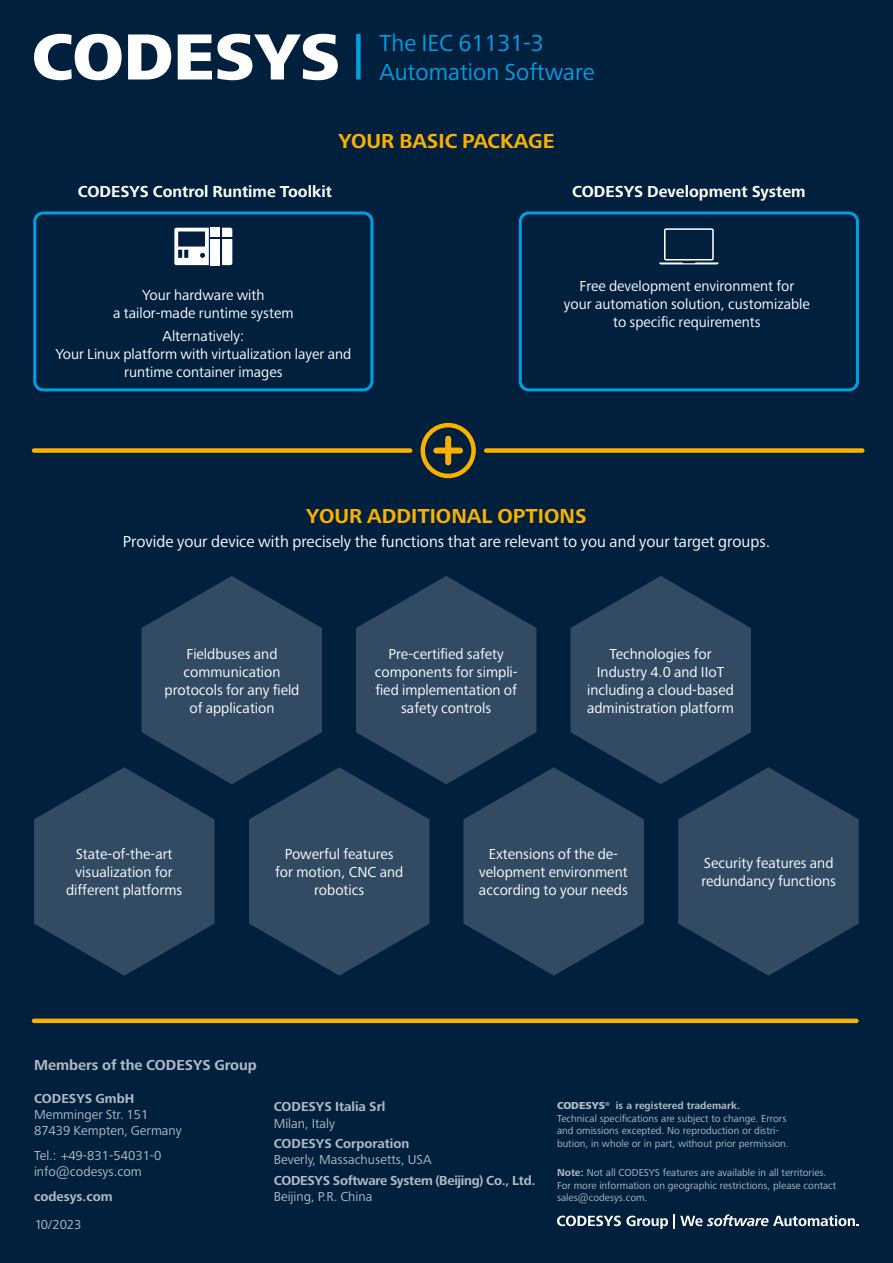
<style>
.page{position:relative;width:893px;height:1263px;background:#00203e}
.page>*{position:absolute;margin:0;border:0;box-sizing:border-box;transform-origin:0 0}
.t1{font:800 67.5px "Frutiger Next LTW1 G";color:#fff}
.t2{font:24px/28.8px "Frutiger Next LTW1 G";color:#009fe3}
.t3{font:700 21px "Frutiger Next LTW1 G";color:#f9b000}
.t4{font:16.5px "Frutiger Next LTW1 G";color:#fff}
.t5{font:700 16.5px "Frutiger Next LTW1 G";color:#fff}
.t6{font:15px/18px "Frutiger Next LTW1 G";color:#fff;text-align:center}
.t7{font:700 15px "Frutiger Next LTW1 G";color:#fff}
.t8{font:13.5px/16.2px "Frutiger Next LTW1 G";color:#fff}
.t9{font:700 13.5px "Frutiger Next LTW1 G";color:#fff}
.t10{font:700 13.5px "Frutiger Next LTW1 G";letter-spacing:-.02em;color:#fff}
.t11{font:10.5px/12.6px "Frutiger Next LTW1 G";color:#fff}
.s1{font-weight:800}
.s2{font-weight:700}
</style>
<div class="page">
<svg style="left:34px;top:576px;width:825px;height:400px"></svg>
<div style="left:519px;top:211px;width:340px;height:180px;border:3px solid #009fe3;border-radius:9px"></div>
<div style="left:33px;top:211px;width:340px;height:180px;border:3px solid #009fe3;border-radius:9px"></div>
<svg style="left:174px;top:228px;width:35px;height:37px"></svg>
<div style="left:211px;top:239px;width:9px;height:26px;background:#fff"></div>
<div style="left:211px;top:228px;width:9px;height:9px;background:#fff"></div>
<svg style="left:222px;top:228px;width:10px;height:37px"></svg>
<svg style="left:659px;top:228px;width:60px;height:36px"></svg>
<div style="left:34px;top:448px;width:376px;height:5px;background:#f9b000"></div>
<div style="left:34px;top:1018px;width:822px;height:5px;background:#f9b000"></div>
<div style="left:486px;top:448px;width:376px;height:5px;background:#f9b000"></div>
<div style="left:436px;top:447px;width:24px;height:6px;background:#f9b000"></div>
<div style="left:445px;top:439px;width:6px;height:23px;background:#f9b000"></div>
<div style="left:421px;top:423px;width:55px;height:55px;border:4px solid #f9b000;border-radius:50%"></div>
<div style="left:356px;top:34px;width:5px;height:45px;background:#009fe3"></div>
<svg style="left:557px;top:1215px;width:111px;height:14px"></svg>
<svg style="left:674px;top:1214px;width:185px;height:15px"></svg>
<h1 class="t1" style="left:32px;top:18px;width:310px">CODESYS</h1>
<h2 class="t2" style="left:380px;top:30px;width:216px">The IEC 61131-3<br>Automation Software</h2>
<h3 class="t3" style="left:338px;top:129px;width:217px">YOUR BASIC PACKAGE</h3>
<p class="t5" style="left:78px;top:182px;width:256px">CODESYS Control Runtime Toolkit</p>
<p class="t5" style="left:572px;top:183px;width:235px">CODESYS Development System</p>
<p class="t6" style="left:113px;top:287px;width:182px">Your hardware with<br>a tailor-made runtime system</p>
<p class="t6" style="left:55px;top:327px;width:297px">Alternatively:<br>Your Linux platform with virtualization layer and runtime container images</p>
<p class="t6" style="left:564px;top:278px;width:247px">Free development environment for your automation solution, customizable to specific requirements</p>
<h3 class="t3" style="left:306px;top:504px;width:282px">YOUR ADDITIONAL OPTIONS</h3>
<p class="t4" style="left:123px;top:532px;width:649px">Provide your device with precisely the functions that are relevant to you and your target groups.</p>
<p class="t6" style="left:165px;top:645px;width:136px">Fieldbuses and communication protocols for any field of application</p>
<p class="t6" style="left:375px;top:645px;width:144px">Pre-certified safety components for simpli&shy;fied implementation of safety controls</p>
<p class="t6" style="left:587px;top:645px;width:148px">Technologies for<br>Industry 4.0 and IIoT including a cloud-based administration platform</p>
<p class="t6" style="left:66px;top:845px;width:118px">State-of-the-art visualization for different platforms</p>
<p class="t6" style="left:275px;top:845px;width:130px">Powerful features for motion, CNC and robotics</p>
<p class="t6" style="left:479px;top:845px;width:150px">Extensions of the de&shy;velopment environment according to your needs</p>
<p class="t6" style="left:701px;top:854px;width:136px;text-align:left">Security features and redundancy functions</p>
<p class="t7" style="left:34px;top:1056px;width:224px">Members of the CODESYS Group</p>
<p class="t9" style="left:34px;top:1091px;width:102px">CODESYS GmbH</p>
<p class="t8" style="left:34px;top:1107px;width:149px">Memminger Str. 151<br>87439 Kempten, Germany</p>
<p class="t8" style="left:34px;top:1148px;width:129px">Tel.: +49-831-54031-0 info@codesys.com</p>
<p class="t9" style="left:34px;top:1189px;width:80px">codesys.com</p>
<p class="t8" style="left:34px;top:1217px;width:49px">10/2023</p>
<p class="t9" style="left:274px;top:1099px;width:113px">CODESYS Italia Srl</p>
<p class="t8" style="left:274px;top:1115px;width:63px">Milan, Italy</p>
<p class="t9" style="left:274px;top:1136px;width:137px">CODESYS Corporation</p>
<p class="t8" style="left:274px;top:1152px;width:159px">Beverly, Massachusetts, USA</p>
<p class="t10" style="left:274px;top:1172px;width:263px">CODESYS Software System (Beijing) Co., Ltd.</p>
<p class="t8" style="left:274px;top:1189px;width:100px">Beijing, P.R. China</p>
<p class="t11" style="left:557px;top:1100px;width:233px"><span class="s1">CODESYS</span><sup>®</sup> <span class="s2">is a registered trademark.<br></span>Technical specifications are subject to change. Errors and omissions excepted. No reproduction or distri&shy;bution, in whole or in part, without prior permission.</p>
<p class="t11" style="left:557px;top:1166px;width:281px"><span class="s2">Note:</span> Not all CODESYS features are available in all territories.<br>For more information on geographic restrictions, please contact sales@codesys.com.</p>
</div>
